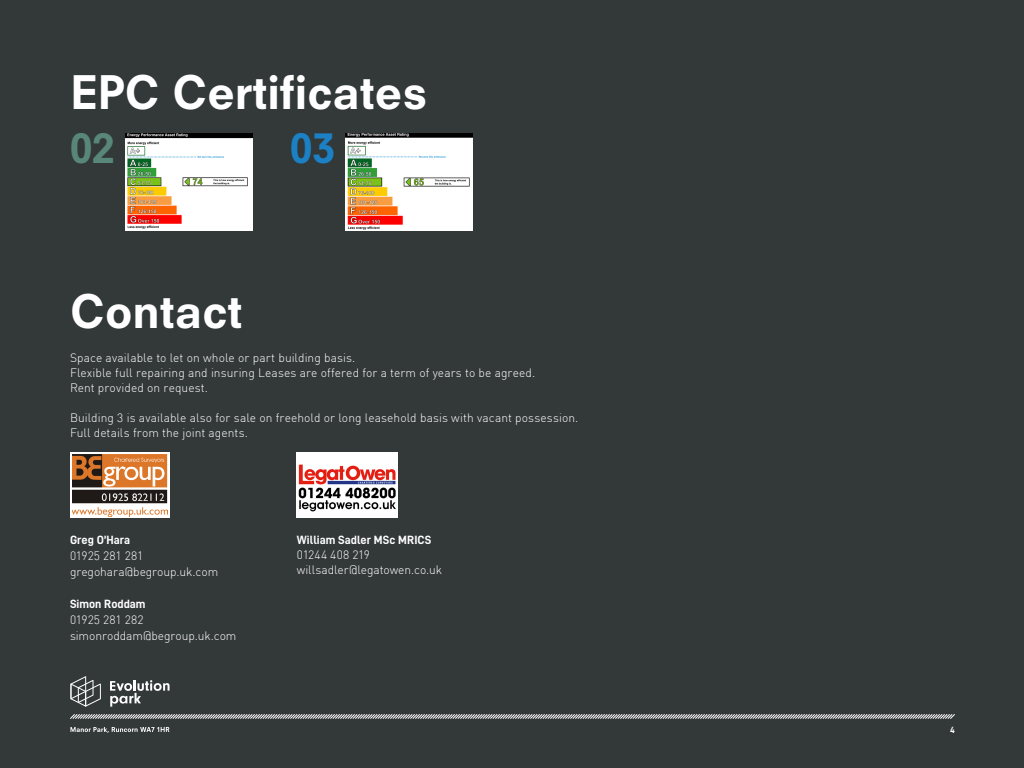
<style>
.page{position:relative;width:1024px;height:768px;background:#333838}
.page>*{position:absolute;margin:0;border:0;box-sizing:border-box;transform-origin:0 0}
.t1{font:800 45px "Neuzeit SLT Std";color:#fff}
.t2{font:800 40px "Neuzeit SLT Std";color:#588679}
.t3{font:800 40px "Neuzeit SLT Std";color:#1b81c4}
.Din_-_Body{font:300 12px/15px "DIN";letter-spacing:.005em;color:#fff}
.Din_-_Body-2{font:12px "D DIN Bold";letter-spacing:.005em;color:#fff}
.Din_-_Body-3{font:9px "D DIN Bold";color:#fff}
</style>
<div class="page">
<div style="left:70px;top:452px;width:100px;height:66px;background:linear-gradient(to bottom,#fff,#fff)"></div>
<img style="left:72px;top:454px;width:95px;height:63px">
<img style="left:297px;top:461px;width:101px;height:51px">
<div style="left:297px;top:452px;width:101px;height:9px;background:#fff"></div>
<div style="left:297px;top:512px;width:101px;height:5px;background:#fff"></div>
<img style="left:126px;top:133px;width:126px;height:97px">
<img style="left:346px;top:133px;width:126px;height:97px">
<svg style="left:70px;top:676px;width:31px;height:31px"></svg>
<svg style="left:110px;top:680px;width:60px;height:27px"></svg>
<svg style="left:70px;top:727px;width:100px;height:6px"></svg>
<svg style="left:70px;top:714px;width:885px;height:5px;background:#969898"></svg>
<p class="t1" style="left:70px;top:65px;width:359px">EPC Certificates</p>
<p class="t2" style="left:70px;top:124px;width:46px">02</p>
<p class="t3" style="left:290px;top:124px;width:46px">03</p>
<p class="t1" style="left:70px;top:284px;width:174px">Contact</p>
<p class="Din_-_Body" style="left:70px;top:350px;width:287px">Space available to let on whole or part building basis.</p>
<p class="Din_-_Body" style="left:70px;top:365px;width:467px">Flexible full repairing and insuring Leases are offered for a term of years to be agreed.<br>Rent provided on request.</p>
<p class="Din_-_Body" style="left:70px;top:410px;width:510px">Building 3 is available also for sale on freehold or long leasehold basis with vacant possession.<br>Full details from the joint agents.</p>
<p class="Din_-_Body-2" style="left:70px;top:533px;width:62px">Greg O’Hara</p>
<p class="Din_-_Body" style="left:70px;top:548px;width:75px">01925 281 281</p>
<p class="Din_-_Body" style="left:70px;top:564px;width:150px">gregohara@begroup.uk.com</p>
<p class="Din_-_Body-2" style="left:70px;top:597px;width:77px">Simon Roddam</p>
<p class="Din_-_Body" style="left:70px;top:611px;width:168px;line-height:16px">01925 281 282 simonroddam@begroup.uk.com</p>
<p class="Din_-_Body-2" style="left:297px;top:534px;width:136px">William Sadler MSc MRICS</p>
<p class="Din_-_Body" style="left:297px;top:547px;width:75px">01244 408 219</p>
<p class="Din_-_Body" style="left:297px;top:562px;width:147px">willsadler@legatowen.co.uk</p>
<p class="Din_-_Body-3" style="left:950px;top:725px;width:6px">4</p>
</div>
